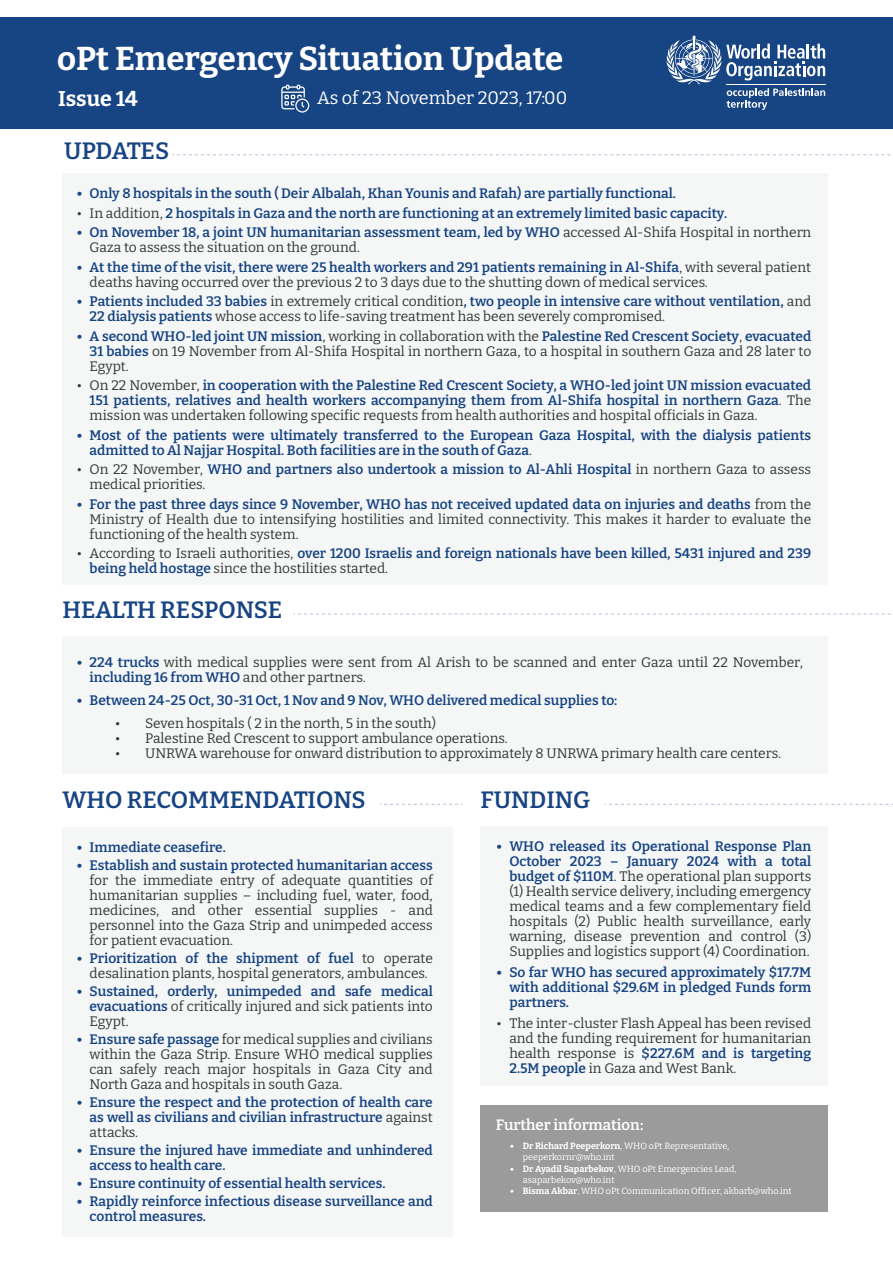
<style>
.page{position:relative;width:893px;height:1263px;background:#fff}
.page>*{position:absolute;margin:0;border:0;box-sizing:border-box;transform-origin:0 0}
.t1{font:700 33px "Bitter";color:#fff}
.t2{font:600 23.55px "Bitter";letter-spacing:-.005em;color:#174483}
.t3{font:700 21.3px "Bitter";color:#fff}
.t4{font:18px "Bitter";color:#fff}
.t5{font:600 15px "Bitter";color:#fff}
.t6{font:13.8px/15px "Bitter";color:#333434;text-align:justify}
.t7{font:600 13.8px/15px "Bitter";color:#174483;text-align:justify}
.t8{font:9px/10.5px "Bitter";color:#fff}
.s1{font-weight:400;color:#333434}
.s2{font-weight:600;color:#174483}
.s3{font-weight:700}
</style>
<div class="page">
<div style="left:63px;top:827px;width:390px;height:409px;background:#f5f7f7"></div>
<div style="left:480px;top:827px;width:348px;height:259px;background:#f5f7f7"></div>
<svg style="left:172px;top:154px;width:719px;height:1px"></svg>
<svg style="left:294px;top:613px;width:597px;height:2px"></svg>
<svg style="left:380px;top:804px;width:82px;height:1px"></svg>
<svg style="left:605px;top:804px;width:288px;height:1px"></svg>
<div style="left:63px;top:636px;width:765px;height:137px;background:#f5f7f7"></div>
<div style="left:63px;top:173px;width:765px;height:411px;background:#f5f7f7"></div>
<div style="left:480px;top:1105px;width:348px;height:106px;background:#9b9b9b"></div>
<div style="left:0;top:17px;width:893px;height:111px;background:#174483"></div>
<svg style="left:666px;top:36px;width:159px;height:74px"></svg>
<hr style="left:726px;top:84px;width:100px;height:1px;background:#fff">
<svg style="left:281px;top:85px;width:28px;height:28px"></svg>
<h1 class="t1" style="left:57px;top:32px;width:508px">oPt Emergency Situation Update</h1>
<h3 class="t3" style="left:58px;top:81px;width:81px">Issue 14</h3>
<h3 class="t4" style="left:317px;top:85px;width:251px">As of 23 November 2023, 17:00</h3>
<h2 class="t2" style="left:64px;top:132px;width:106px">UPDATES</h2>
<p class="t7" style="left:77px;top:185px;width:601px">• Only 8 hospitals in the south ( Deir Albalah, Khan Younis and Rafah) are partially functional.</p>
<p class="t7" style="left:77px;top:205px;width:652px"><span class="s1">• In addition,</span> 2 hospitals in Gaza and the north are functioning at an extremely limited basic capacity.</p>
<p class="t6" style="left:90px;top:224px;width:723px;text-indent:-13px"><span class="s2">• On November 18, a joint UN humanitarian assessment team, led by WHO</span> accessed Al-Shifa Hospital in northern<br>Gaza to assess the situation on the ground.</p>
<p class="t6" style="left:90px;top:259px;width:723px;text-indent:-13px"><span class="s2">• At the time of the visit, there were 25 health workers and 291 patients remaining in Al-Shifa</span>, with several patient deaths having occurred over the previous 2 to 3 days due to the shutting down of medical services.</p>
<p class="t6" style="left:90px;top:293px;width:723px;text-indent:-13px"><span class="s2">• Patients included 33 babies</span> in extremely critical condition<span class="s2">, two people in intensive care without ventilation,</span> and<br><span class="s2">22 dialysis patients</span> whose access to life-saving treatment has been severely compromised.</p>
<p class="t6" style="left:90px;top:328px;width:723px;text-indent:-13px"><span class="s2">• A second WHO-led joint UN mission</span>, working in collaboration with the <span class="s2">Palestine Red Crescent Society</span>, <span class="s2">evacuated 31 babies</span> on 19 November from Al-Shifa Hospital in northern Gaza, to a hospital in southern Gaza and 28 later to Egypt.</p>
<p class="t7" style="left:90px;top:377px;width:723px;text-indent:-13px"><span class="s1">• On 22 November,</span> in cooperation with the Palestine Red Crescent Society, a WHO-led joint UN mission evacuated 151 patients, relatives and health workers accompanying them from Al-Shifa hospital in northern Gaza<span class="s1">. The mission was undertaken following specific requests from health authorities and hospital officials in Gaza.</span></p>
<p class="t7" style="left:90px;top:427px;width:723px;text-indent:-13px">• Most of the patients were ultimately transferred to the European Gaza Hospital, with the dialysis patients admitted to Al Najjar Hospital. Both facilities are in the south of Gaza<span class="s1">.</span></p>
<p class="t6" style="left:90px;top:461px;width:723px;text-indent:-13px">• On 22 November, <span class="s2">WHO and partners also undertook a mission to Al-Ahli Hospital</span> in northern Gaza to assess medical priorities.</p>
<p class="t6" style="left:90px;top:496px;width:723px;text-indent:-13px"><span class="s2">• For the past three days since 9 November, WHO has not received updated data on injuries and deaths</span> from the Ministry of Health due to intensifying hostilities and limited connectivity. This makes it harder to evaluate the functioning of the health system.</p>
<p class="t7" style="left:90px;top:545px;width:723px;text-indent:-13px"><span class="s1">• According to Israeli authorities,</span> over 1200 Israelis and foreign nationals have been killed, 5431 injured and 239 being held hostage <span class="s1">since the hostilities started.</span></p>
<h2 class="t2" style="left:63px;top:591px;width:221px">HEALTH RESPONSE</h2>
<p class="t6" style="left:90px;top:654px;width:715px;text-indent:-13px"><span class="s2">• 224 trucks</span> with medical supplies were sent from Al Arish to be scanned and enter Gaza until 22 November, <span class="s2">including 16 from WHO</span> and other partners.</p>
<p class="t7" style="left:77px;top:692px;width:542px">• Between 24-25 Oct, 30-31 Oct, 1 Nov and 9 Nov, WHO delivered medical supplies to:</p>
<p class="t6" style="left:115px;top:714px;width:322px">• Seven hospitals ( 2 in the north, 5 in the south)</p>
<p class="t6" style="left:115px;top:729px;width:394px">• Palestine Red Crescent to support ambulance operations.</p>
<p class="t6" style="left:115px;top:744px;width:667px">• UNRWA warehouse for onward distribution to approximately 8 UNRWA primary health care centers.</p>
<h2 class="t2" style="left:63px;top:782px;width:304px">WHO RECOMMENDATIONS</h2>
<h2 class="t2" style="left:480px;top:782px;width:111px">FUNDING</h2>
<p class="t6" style="left:509px;top:838px;width:303px;text-indent:-13px"><span class="s2">• WHO released its Operational Response Plan October 2023 – January 2024 with a total budget of $110M</span>. The operational plan supports (1) Health service delivery, including emergency medical teams and a few complementary field hospitals (2) Public health surveillance, early warning, disease prevention and control (3)<br>Supplies and logistics support (4) Coordination.</p>
<p class="t7" style="left:509px;top:964px;width:303px;text-indent:-13px">• So far WHO has secured approximately $17.7M with additional $29.6M in pledged Funds form partners.</p>
<p class="t6" style="left:509px;top:1015px;width:303px;text-indent:-13px">• The inter-cluster Flash Appeal has been revised and the funding requirement for humanitarian health response is <span class="s2">$227.6M and is targeting 2.5M people</span> in Gaza and West Bank.</p>
<p class="t7" style="left:77px;top:839px;width:151px">• Immediate ceasefire.</p>
<p class="t7" style="left:77px;top:857px;width:357px">• Establish and sustain protected humanitarian access</p>
<p class="t6" style="left:90px;top:872px;width:345px">for the immediate entry of adequate quantities of humanitarian supplies – including fuel, water, food, medicines, and other essential supplies - and personnel into the Gaza Strip and unimpeded access for patient evacuation.</p>
<p class="t6" style="left:77px;top:950px;width:357px;text-align:center"><span class="s2">• Prioritization of the shipment of fuel</span> to operate desalination plants, hospital generators, ambulances.</p>
<p class="t7" style="left:90px;top:983px;width:345px;text-indent:-13px">• Sustained, orderly, unimpeded and safe medical evacuations <span class="s1">of critically injured and sick patients into Egypt.</span></p>
<p class="t6" style="left:90px;top:1031px;width:345px;text-indent:-13px"><span class="s2">• Ensure safe passage</span> for medical supplies and civilians within the Gaza Strip. Ensure WHO medical supplies can safely reach major hospitals in Gaza City and North Gaza and hospitals in south Gaza.</p>
<p class="t7" style="left:90px;top:1094px;width:345px;text-indent:-13px">• Ensure the respect and the protection of health care as well as civilians and civilian infrastructure <span class="s1">against attacks.</span></p>
<p class="t7" style="left:90px;top:1142px;width:345px;text-indent:-13px">• Ensure the injured have immediate and unhindered access to health care.</p>
<p class="t7" style="left:77px;top:1175px;width:310px">• Ensure continuity of essential health services.</p>
<p class="t7" style="left:90px;top:1193px;width:345px;text-indent:-13px">• Rapidly reinforce infectious disease surveillance and control measures.</p>
<p class="t5" style="left:496px;top:1113px;width:149px">Further information:</p>
<p class="t8" style="left:523px;top:1140px;width:208px;text-indent:-13px"><span class="s3">• Dr Richard Peeperkorn</span>, WHO oPt Representative, peeperkornr@who.int</p>
<p class="t8" style="left:523px;top:1163px;width:215px;text-indent:-13px"><span class="s3">• Dr Ayadil Saparbekov</span>, WHO oPt Emergencies Lead, asaparbekov@who.int</p>
<p class="t8" style="left:510px;top:1185px;width:283px"><span class="s3">• Bisma Akbar</span>, WHO oPt Communication Officer, akbarb@who.int</p>
</div>
